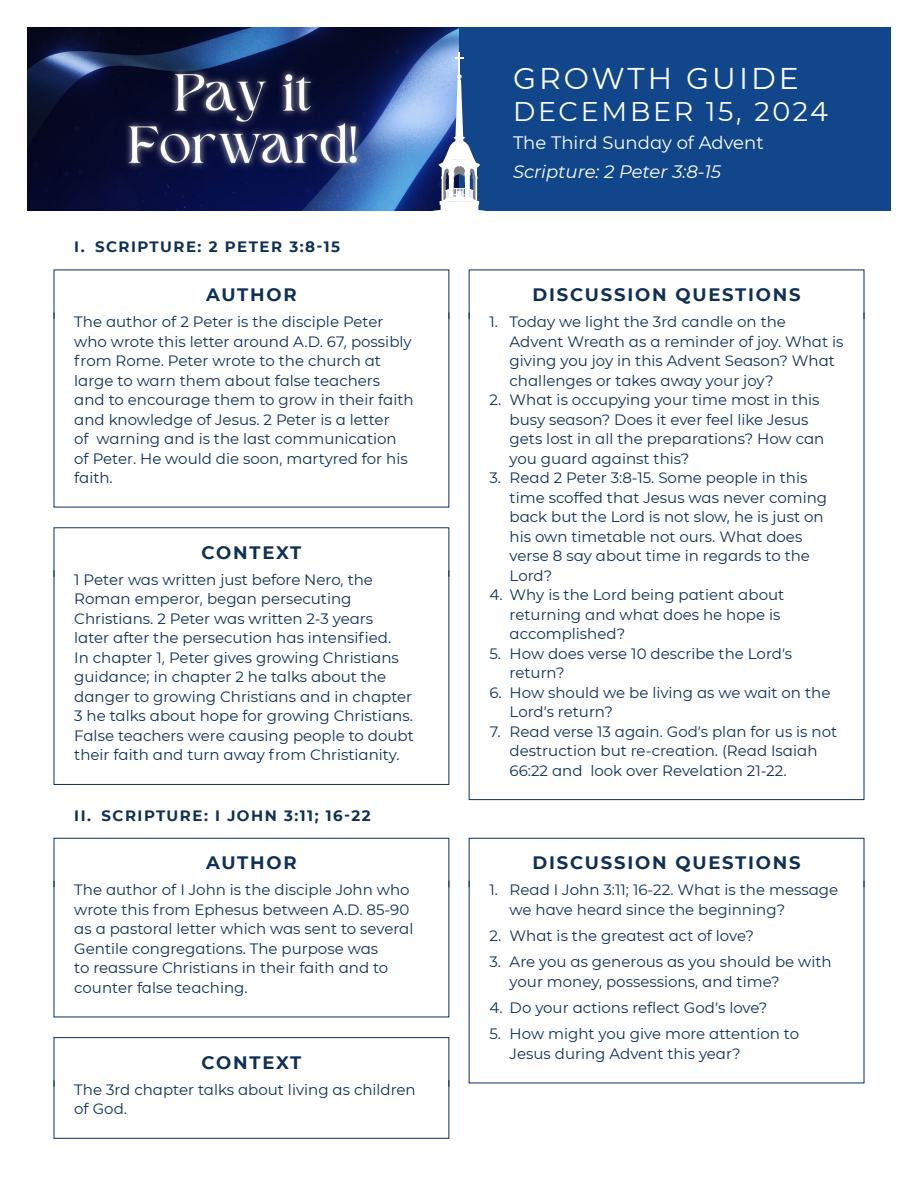
<style>
.page{position:relative;width:918px;height:1188px;background:#fff}
.page>*{position:absolute;margin:0;border:0;box-sizing:border-box;transform-origin:0 0}
.date{font:30px "CMG Sans";letter-spacing:.1em;color:#fff}
.date-2{font:27px "CMG Sans";letter-spacing:.1em;color:#fff}
.heading{font:700 18px "CMG Sans";letter-spacing:.1em;color:#0f3054}
.scripture{font:18px "CMG Sans";color:#fff}
.scripture-2{font:italic 18px "CMG Sans";color:#fff}
.column_text{font:15px/19.5px "CMG Sans";color:#0f3054}
.t1{font:700 15px "CMG Sans";letter-spacing:.1em;color:#0f3054}
</style>
<div class="page">
<div style="left:459px;top:27px;width:432px;height:183px;background:#11468a"></div>
<img style="left:27px;top:27px;width:432px;height:183px">
<div style="left:54px;top:570px;width:395px;height:215px;border:1px solid #0f3054"></div>
<div style="left:54px;top:838px;width:395px;height:50px;border:1px solid #0f3054"></div>
<div style="left:54px;top:1037px;width:395px;height:50px;border:1px solid #0f3054"></div>
<div style="left:54px;top:1080px;width:395px;height:59px;border:1px solid #0f3054"></div>
<div style="left:469px;top:838px;width:395px;height:50px;border:1px solid #0f3054"></div>
<svg style="left:425px;top:52px;width:68px;height:159px"></svg>
<p class="t1" style="left:74px;top:236px;width:267px">I. SCRIPTURE: 2 PETER 3:8-15</p>
<p class="heading" style="left:206px;top:281px;width:92px">AUTHOR</p>
<p class="column_text" style="left:74px;top:311px;width:341px">The author of 2 Peter is the disciple Peter who wrote this letter around A.D. 67, possibly from Rome. Peter wrote to the church at large to warn them about false teachers and to encourage them to grow in their faith and knowledge of Jesus. 2 Peter is a letter<br>of warning and is the last communication of Peter. He would die soon, martyred for his faith.</p>
<p class="heading" style="left:201px;top:539px;width:101px">CONTEXT</p>
<p class="column_text" style="left:74px;top:569px;width:341px">1 Peter was written just before Nero, the Roman emperor, began persecuting Christians. 2 Peter was written 2-3 years<br>later after the persecution has intensified.<br>In chapter 1, Peter gives growing Christians guidance; in chapter 2 he talks about the danger to growing Christians and in chapter 3 he talks about hope for growing Christians.<br>False teachers were causing people to doubt their faith and turn away from Christianity.</p>
<p class="t1" style="left:74px;top:804px;width:298px">II. SCRIPTURE: I JOHN 3:11; 16-22</p>
<p class="heading" style="left:206px;top:850px;width:92px">AUTHOR</p>
<p class="column_text" style="left:74px;top:880px;width:341px">The author of I John is the disciple John who wrote this from Ephesus between A.D. 85-90 as a pastoral letter which was sent to several Gentile congregations. The purpose was<br>to reassure Christians in their faith and to counter false teaching.</p>
<p class="heading" style="left:201px;top:1049px;width:101px">CONTEXT</p>
<p class="column_text" style="left:74px;top:1079px;width:343px">The 3rd chapter talks about living as children of God.</p>
<p class="date" style="left:513px;top:57px;width:287px">GROWTH GUIDE</p>
<p class="date-2" style="left:513px;top:93px;width:317px">DECEMBER 15, 2024</p>
<p class="scripture" style="left:513px;top:131px;width:252px">The Third Sunday of Advent</p>
<p class="scripture-2" style="left:513px;top:159px;width:210px">Scripture: 2 Peter 3:8-15</p>
<p class="heading" style="left:532px;top:281px;width:270px">DISCUSSION QUESTIONS</p>
<p class="column_text" style="left:510px;top:311px;width:335px;text-indent:-20px">1. Today we light the 3rd candle on the Advent Wreath as a reminder of joy. What is giving you joy in this Advent Season? What challenges or takes away your joy?</p>
<p class="column_text" style="left:510px;top:389px;width:316px;text-indent:-20px">2. What is occupying your time most in this busy season? Does it ever feel like Jesus gets lost in all the preparations? How can you guard against this?</p>
<p class="column_text" style="left:510px;top:467px;width:319px;text-indent:-20px">3. Read 2 Peter 3:8-15. Some people in this time scoffed that Jesus was never coming back but the Lord is not slow, he is just on his own timetable not ours. What does verse 8 say about time in regards to the Lord?</p>
<p class="column_text" style="left:510px;top:584px;width:276px;text-indent:-20px">4. Why is the Lord being patient about returning and what does he hope is accomplished?</p>
<p class="column_text" style="left:510px;top:643px;width:284px;text-indent:-20px">5. How does verse 10 describe the Lord’s return?</p>
<p class="column_text" style="left:510px;top:682px;width:322px;text-indent:-20px">6. How should we be living as we wait on the<br>Lord’s return?</p>
<p class="column_text" style="left:510px;top:721px;width:329px;text-indent:-20px">7. Read verse 13 again. God’s plan for us is not destruction but re-creation. (Read Isaiah<br>66:22 and look over Revelation 21-22.</p>
<p class="heading" style="left:532px;top:850px;width:270px">DISCUSSION QUESTIONS</p>
<p class="column_text" style="left:510px;top:880px;width:330px;text-indent:-20px">1. Read I John 3:11; 16-22. What is the message we have heard since the beginning?</p>
<p class="column_text" style="left:489px;top:926px;width:266px">2. What is the greatest act of love?</p>
<p class="column_text" style="left:510px;top:952px;width:324px;text-indent:-20px">3. Are you as generous as you should be with your money, possessions, and time?</p>
<p class="column_text" style="left:489px;top:998px;width:279px">4. Do your actions reflect God’s love?</p>
<p class="column_text" style="left:510px;top:1024px;width:291px;text-indent:-20px">5. How might you give more attention to<br>Jesus during Advent this year?</p>
</div>
